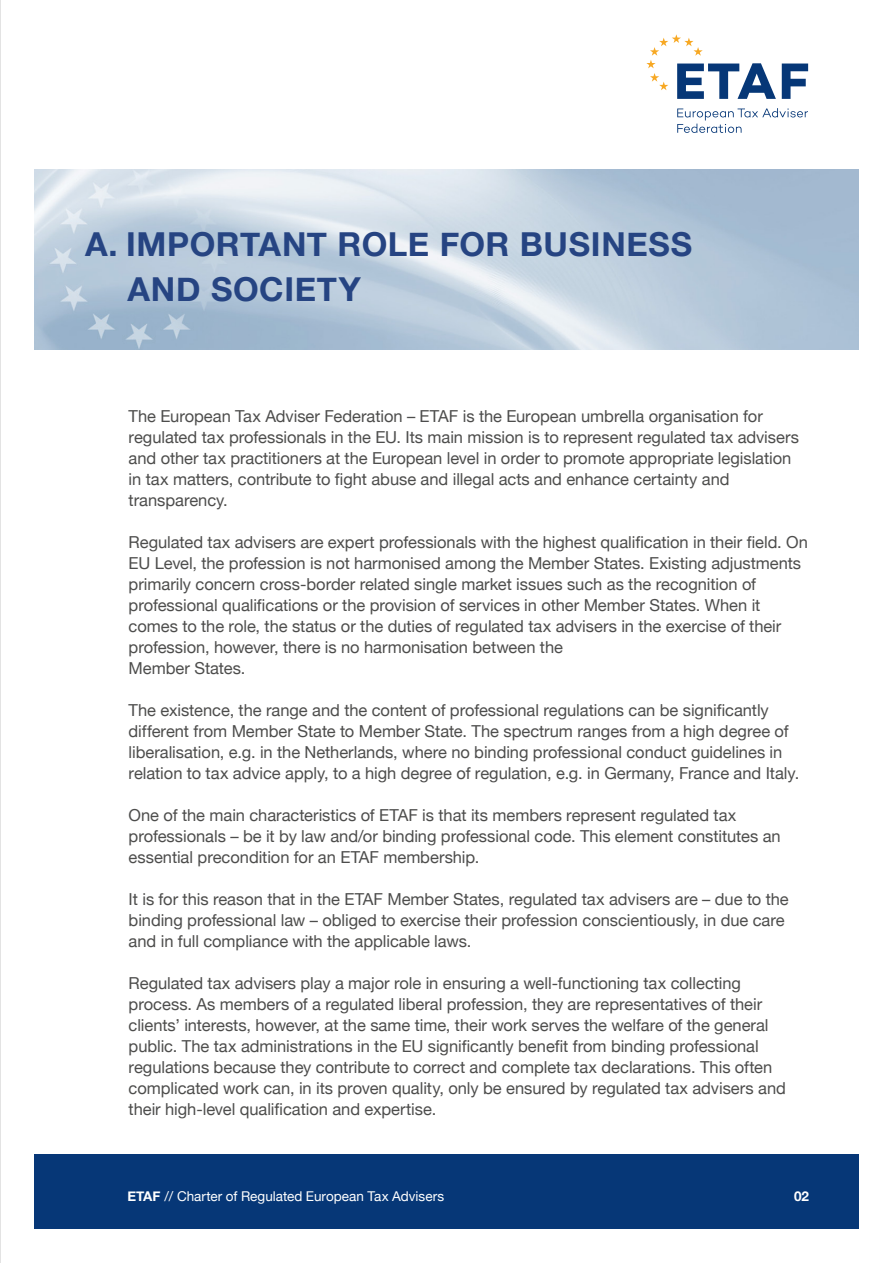
<style>
.page{position:relative;width:893px;height:1263px;background:#fff}
.page>*{position:absolute;margin:0;border:0;box-sizing:border-box;transform-origin:0 0}
.t1{font:700 33px/45px "Helvetica Neue";letter-spacing:.02em;color:#264482}
.t2{font:16.5px/21px "Helvetica Neue";letter-spacing:-.005em;color:#4d4d4c}
.t3{font:13.5px "Helvetica Neue";color:#fff}
.t4{font:700 13.5px "Helvetica Neue";color:#fff}
.s1{font-weight:700}
</style>
<div class="page">
<div style="left:34px;top:1154px;width:825px;height:75px;background:#063777"></div>
<svg style="left:646px;top:34px;width:130px;height:65px"></svg>
<svg style="left:782px;top:64px;width:26px;height:35px"></svg>
<svg style="left:677px;top:108px;width:131px;height:25px"></svg>
<hr style="left:0;top:0;width:1px;height:1263px;background:#c8c8c8">
<h1 class="t1" style="left:128px;top:221px;width:566px;text-indent:-43px">A. IMPORTANT ROLE FOR BUSINESS<br>AND SOCIETY</h1>
<p class="t2" style="left:129px;top:405px;width:672px">The European Tax Adviser Federation – ETAF is the European umbrella organisation for regulated tax professionals in the EU. Its main mission is to represent regulated tax advisers and other tax practitioners at the European level in order to promote appropriate legislation in tax matters, contribute to fight abuse and illegal acts and enhance certainty and transparency.</p>
<p class="t2" style="left:129px;top:531px;width:681px">Regulated tax advisers are expert professionals with the highest qualification in their field. On EU Level, the profession is not harmonised among the Member States. Existing adjustments primarily concern cross-border related single market issues such as the recognition of professional qualifications or the provision of services in other Member States. When it comes to the role, the status or the duties of regulated tax advisers in the exercise of their profession, however, there is no harmonisation between the<br>Member States.</p>
<p class="t2" style="left:129px;top:699px;width:672px">The existence, the range and the content of professional regulations can be significantly different from Member State to Member State. The spectrum ranges from a high degree of liberalisation, e.g. in the Netherlands, where no binding professional conduct guidelines in relation to tax advice apply, to a high degree of regulation, e.g. in Germany, France and Italy.</p>
<p class="t2" style="left:129px;top:804px;width:654px">One of the main characteristics of ETAF is that its members represent regulated tax professionals – be it by law and/or binding professional code. This element constitutes an essential precondition for an ETAF membership.</p>
<p class="t2" style="left:129px;top:888px;width:662px">It is for this reason that in the ETAF Member States, regulated tax advisers are – due to the binding professional law – obliged to exercise their profession conscientiously, in due care and in full compliance with the applicable laws.</p>
<p class="t2" style="left:129px;top:972px;width:659px">Regulated tax advisers play a major role in ensuring a well-functioning tax collecting process. As members of a regulated liberal profession, they are representatives of their clients’ interests, however, at the same time, their work serves the welfare of the general public. The tax administrations in the EU significantly benefit from binding professional regulations because they contribute to correct and complete tax declarations. This often complicated work can, in its proven quality, only be ensured by regulated tax advisers and their high-level qualification and expertise.</p>
<p class="t3" style="left:128px;top:1188px;width:318px"><span class="s1">ETAF</span> // Charter of Regulated European Tax Advisers</p>
<p class="t4" style="left:794px;top:1188px;width:17px">02</p>
</div>
